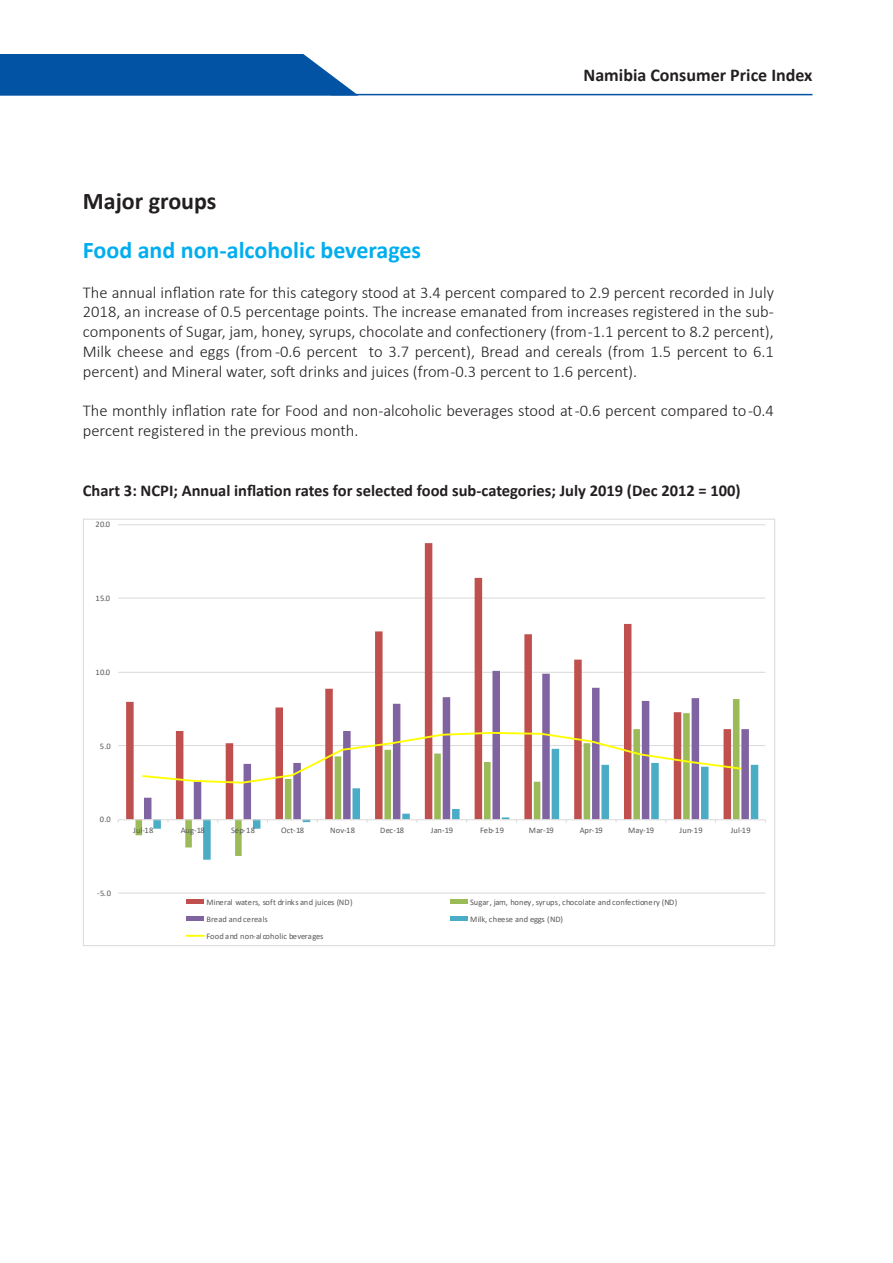
<style>
.page{position:relative;width:893px;height:1263px;background:#fff}
.page>*{position:absolute;margin:0;border:0;box-sizing:border-box;transform-origin:0 0}
.t1{font:700 24px "Calibri";color:#00aeef}
.t2{font:700 24px "Calibri";color:#231f20}
.t3{font:700 18px "Calibri";color:#231f20}
.t4{font:300 16.5px/19.8px "Calibri";color:#231f20;text-align:justify}
.t5{font:700 16.5px "Calibri";color:#231f20}
.t6{font:8.4px "Calibri";color:#595959}
</style>
<div class="page">
<svg style="left:0;top:54px;width:359px;height:42px;background:#1861ac"></svg>
<hr style="left:331px;top:94px;width:481px;height:1px;background:#0353a5">
<hr style="left:118px;top:892px;width:647px;height:1px;background:#d9d9d9">
<hr style="left:118px;top:745px;width:647px;height:1px;background:#d9d9d9">
<hr style="left:118px;top:672px;width:647px;height:1px;background:#d9d9d9">
<hr style="left:118px;top:598px;width:647px;height:1px;background:#d9d9d9">
<hr style="left:118px;top:524px;width:647px;height:1px;background:#d9d9d9">
<svg style="left:126px;top:543px;width:605px;height:276px"></svg>
<svg style="left:144px;top:671px;width:605px;height:148px"></svg>
<svg style="left:153px;top:749px;width:605px;height:111px"></svg>
<hr style="left:118px;top:819px;width:647px;height:1px;background:#d9d9d9">
<svg style="left:141px;top:731px;width:602px;height:53px"></svg>
<div style="left:186px;top:899px;width:18px;height:5px;background:#c0504d"></div>
<div style="left:450px;top:899px;width:18px;height:5px;background:#9bbb59"></div>
<div style="left:186px;top:916px;width:18px;height:5px;background:#8064a2"></div>
<div style="left:450px;top:916px;width:18px;height:5px;background:#4bacc6"></div>
<svg style="left:186px;top:935px;width:18px;height:2px"></svg>
<p class="t3" style="left:583px;top:64px;width:230px">Namibia Consumer Price Index</p>
<p class="t2" style="left:83px;top:186px;width:135px">Major groups</p>
<p class="t1" style="left:83px;top:235px;width:340px">Food and non-alcoholic beverages</p>
<p class="t4" style="left:83px;top:282px;width:692px">The annual inflation rate for this category stood at 3.4 percent compared to 2.9 percent recorded in July 2018, an increase of 0.5 percentage points. The increase emanated from increases registered in the sub&shy;components of Sugar, jam, honey, syrups, chocolate and confectionery (from -1.1 percent to 8.2 percent), Milk cheese and eggs (from -0.6 percent to 3.7 percent), Bread and cereals (from 1.5 percent to 6.1 percent) and Mineral water, soft drinks and juices (from -0.3 percent to 1.6 percent).</p>
<p class="t4" style="left:83px;top:401px;width:692px">The monthly inflation rate for Food and non-alcoholic beverages stood at -0.6 percent compared to -0.4 percent registered in the previous month.</p>
<p class="t5" style="left:83px;top:480px;width:659px">Chart 3: NCPI; Annual inflation rates for selected food sub-categories; July 2019 (Dec 2012 = 100)</p>
<p class="t6" style="left:96px;top:518px;width:16px">20.0</p>
<p class="t6" style="left:96px;top:593px;width:16px">15.0</p>
<p class="t6" style="left:96px;top:666px;width:16px">10.0</p>
<p class="t6" style="left:100px;top:740px;width:12px">5.0</p>
<p class="t6" style="left:100px;top:813px;width:12px">0.0</p>
<p class="t6" style="left:97px;top:888px;width:15px">-5.0</p>
<p class="t6" style="left:133px;top:825px;width:22px">Jul-18</p>
<p class="t6" style="left:181px;top:825px;width:26px">Aug-18</p>
<p class="t6" style="left:231px;top:825px;width:26px">Sep-18</p>
<p class="t6" style="left:281px;top:825px;width:25px">Oct-18</p>
<p class="t6" style="left:330px;top:825px;width:26px">Nov-18</p>
<p class="t6" style="left:380px;top:825px;width:26px">Dec-18</p>
<p class="t6" style="left:431px;top:825px;width:24px">Jan-19</p>
<p class="t6" style="left:480px;top:825px;width:26px">Feb-19</p>
<p class="t6" style="left:529px;top:825px;width:26px">Mar-19</p>
<p class="t6" style="left:580px;top:825px;width:25px">Apr-19</p>
<p class="t6" style="left:628px;top:825px;width:27px">May-19</p>
<p class="t6" style="left:680px;top:825px;width:25px">Jun-19</p>
<p class="t6" style="left:731px;top:825px;width:22px">Jul-19</p>
<p class="t6" style="left:206px;top:896px;width:148px">Mineral waters, soft drinks and juices (ND)</p>
<p class="t6" style="left:470px;top:896px;width:209px">Sugar, jam, honey, syrups, chocolate and confectionery (ND)</p>
<p class="t6" style="left:206px;top:913px;width:63px">Bread and cereals</p>
<p class="t6" style="left:470px;top:913px;width:94px">Milk, cheese and eggs (ND)</p>
<p class="t6" style="left:206px;top:930px;width:118px">Food and non-alcoholic beverages</p>
</div>
